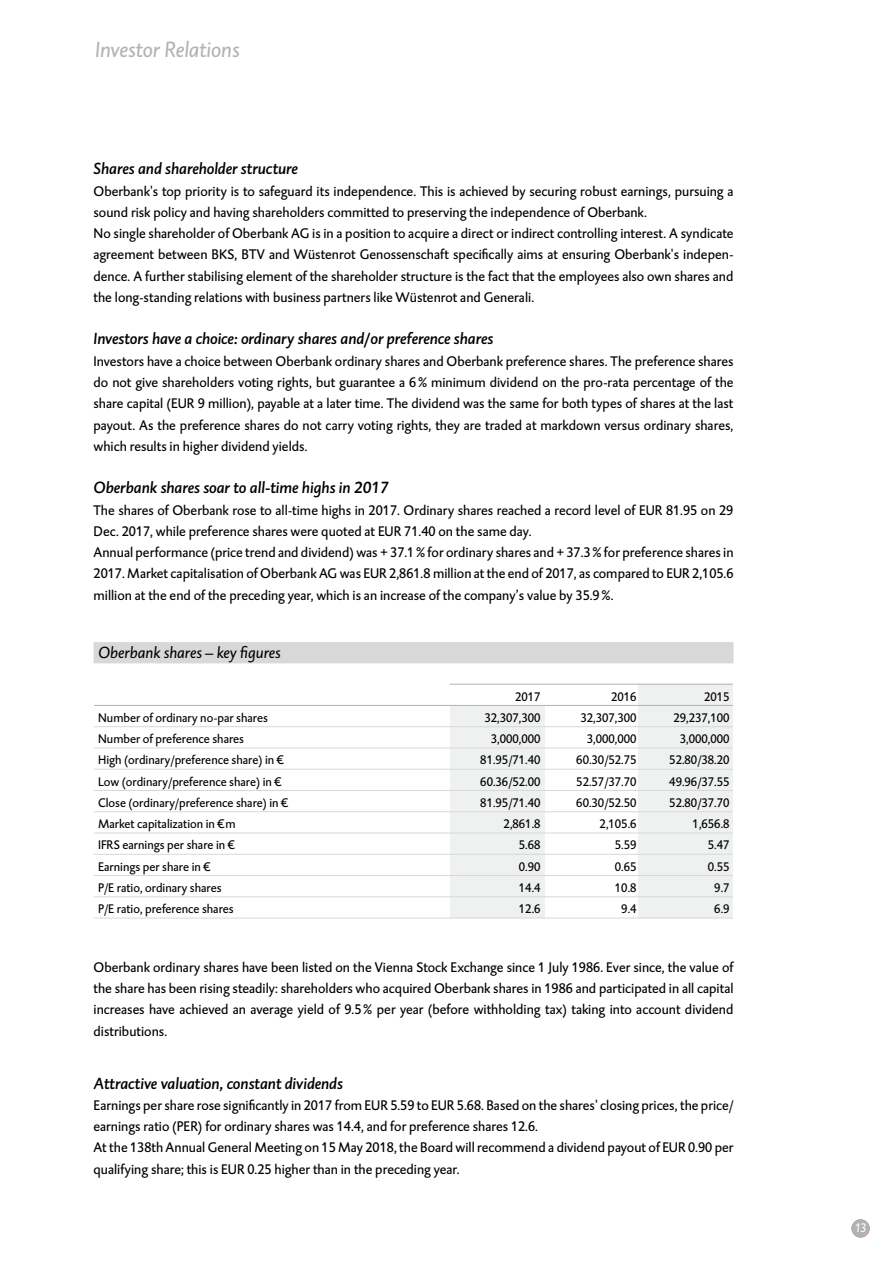
<style>
.page{position:relative;width:893px;height:1263px;background:#fff}
.page>*{position:absolute;margin:0;border:0;box-sizing:border-box;transform-origin:0 0}
.t1{font:italic 22.5px "DTL Caspari T";letter-spacing:-.005em;color:#b1b2b3}
.t2{font:italic 16.5px "DTL Caspari T Medium";letter-spacing:-.005em;color:#000}
.t3{font:italic 16.5px "DTL Caspari T";color:#000}
.t4{font:14.25px/21.3px "DTL Caspari T";color:#000}
.t5{font:12.75px "DTL Caspari T";color:#000}
.t6{font:italic 10.5px "DTL Caspari T";color:#fff}
.s1{font-family:"DTL Caspari T Euro"}
</style>
<div class="page">
<div style="left:851px;top:1219px;width:19px;height:18px;background:#b1b2b3;border-radius:50%"></div>
<div style="left:450px;top:705px;width:95px;height:213px;background:#eff0f0"></div>
<div style="left:639px;top:684px;width:94px;height:234px;background:#eff0f0"></div>
<div style="left:94px;top:642px;width:639px;height:21px;background:#d8d8d9"></div>
<hr style="left:450px;top:684px;width:283px;height:1px;background:#b1b2b3">
<hr style="left:94px;top:705px;width:639px;height:1px;background:#b1b2b3">
<hr style="left:94px;top:726px;width:639px;height:1px;background:#d8d8d9">
<hr style="left:94px;top:747px;width:639px;height:1px;background:#d8d8d9">
<hr style="left:94px;top:769px;width:639px;height:1px;background:#d8d8d9">
<hr style="left:94px;top:790px;width:639px;height:1px;background:#d8d8d9">
<hr style="left:94px;top:811px;width:639px;height:1px;background:#d8d8d9">
<hr style="left:94px;top:833px;width:639px;height:1px;background:#d8d8d9">
<hr style="left:94px;top:854px;width:639px;height:1px;background:#d8d8d9">
<hr style="left:94px;top:875px;width:639px;height:1px;background:#d8d8d9">
<hr style="left:94px;top:896px;width:639px;height:1px;background:#d8d8d9">
<hr style="left:94px;top:918px;width:639px;height:1px;background:#d8d8d9">
<h1 class="t1" style="left:95px;top:36px;width:146px">Investor Relations</h1>
<p class="t2" style="left:94px;top:159px;width:206px">Shares and shareholder structure</p>
<p class="t4" style="left:94px;top:180px;width:641px">Oberbank's top priority is to safeguard its independence. This is achieved by securing robust earnings, pursuing a sound risk policy and having shareholders committed to preserving the independence of Oberbank.<br>No single shareholder of Oberbank AG is in a position to acquire a direct or indirect controlling interest. A syndicate agreement between BKS, BTV and Wüstenrot Genossenschaft specifically aims at ensuring Oberbank's indepen&shy;dence. A further stabilising element of the shareholder structure is the fact that the employees also own shares and the long-standing relations with business partners like Wüstenrot and Generali.</p>
<p class="t2" style="left:94px;top:329px;width:401px">Investors have a choice: ordinary shares and/or preference shares</p>
<p class="t4" style="left:94px;top:350px;width:641px;text-align:justify">Investors have a choice between Oberbank ordinary shares and Oberbank preference shares. The preference shares do not give shareholders voting rights, but guarantee a 6% minimum dividend on the pro-rata percentage of the share capital (EUR 9 million), payable at a later time. The dividend was the same for both types of shares at the last payout. As the preference shares do not carry voting rights, they are traded at markdown versus ordinary shares, which results in higher dividend yields.</p>
<p class="t2" style="left:94px;top:477px;width:297px">Oberbank shares soar to all-time highs in 2017</p>
<p class="t4" style="left:94px;top:499px;width:641px">The shares of Oberbank rose to all-time highs in 2017. Ordinary shares reached a record level of EUR 81.95 on 29<br>Dec. 2017, while preference shares were quoted at EUR 71.40 on the same day.<br>Annual performance (price trend and dividend) was + 37.1% for ordinary shares and + 37.3% for preference shares in 2017. Market capitalisation of Oberbank AG was EUR 2,861.8 million at the end of 2017, as compared to EUR 2,105.6 million at the end of the preceding year, which is an increase of the company’s value by 35.9%.</p>
<p class="t3" style="left:98px;top:642px;width:184px">Oberbank shares – key figures</p>
<p class="t5" style="left:515px;top:689px;width:27px">2017</p>
<p class="t5" style="left:611px;top:689px;width:27px">2016</p>
<p class="t5" style="left:704px;top:689px;width:27px">2015</p>
<p class="t5" style="left:98px;top:710px;width:171px">Number of ordinary no-par shares</p>
<p class="t5" style="left:484px;top:710px;width:58px">32,307,300</p>
<p class="t5" style="left:580px;top:710px;width:58px">32,307,300</p>
<p class="t5" style="left:673px;top:710px;width:58px">29,237,100</p>
<p class="t5" style="left:98px;top:731px;width:147px">Number of preference shares</p>
<p class="t5" style="left:491px;top:731px;width:51px">3,000,000</p>
<p class="t5" style="left:587px;top:731px;width:51px">3,000,000</p>
<p class="t5" style="left:680px;top:731px;width:51px">3,000,000</p>
<p class="t5" style="left:98px;top:752px;width:187px">High (ordinary/preference share) in <span class="s1">A</span></p>
<p class="t5" style="left:480px;top:752px;width:62px">81.95/71.40</p>
<p class="t5" style="left:576px;top:752px;width:62px">60.30/52.75</p>
<p class="t5" style="left:669px;top:752px;width:62px">52.80/38.20</p>
<p class="t5" style="left:98px;top:774px;width:184px">Low (ordinary/preference share) in <span class="s1">A</span></p>
<p class="t5" style="left:480px;top:774px;width:62px">60.36/52.00</p>
<p class="t5" style="left:576px;top:774px;width:62px">52.57/37.70</p>
<p class="t5" style="left:669px;top:774px;width:62px">49.96/37.55</p>
<p class="t5" style="left:98px;top:795px;width:191px">Close (ordinary/preference share) in <span class="s1">A</span></p>
<p class="t5" style="left:480px;top:795px;width:62px">81.95/71.40</p>
<p class="t5" style="left:576px;top:795px;width:62px">60.30/52.50</p>
<p class="t5" style="left:669px;top:795px;width:62px">52.80/37.70</p>
<p class="t5" style="left:98px;top:816px;width:139px">Market capitalization in <span class="s1">A</span>m</p>
<p class="t5" style="left:504px;top:816px;width:38px">2,861.8</p>
<p class="t5" style="left:600px;top:816px;width:38px">2,105.6</p>
<p class="t5" style="left:693px;top:816px;width:38px">1,656.8</p>
<p class="t5" style="left:98px;top:837px;width:138px">IFRS earnings per share in <span class="s1">A</span></p>
<p class="t5" style="left:519px;top:837px;width:23px">5.68</p>
<p class="t5" style="left:615px;top:837px;width:23px">5.59</p>
<p class="t5" style="left:708px;top:837px;width:23px">5.47</p>
<p class="t5" style="left:98px;top:859px;width:113px">Earnings per share in <span class="s1">A</span></p>
<p class="t5" style="left:519px;top:859px;width:23px">0.90</p>
<p class="t5" style="left:615px;top:859px;width:23px">0.65</p>
<p class="t5" style="left:708px;top:859px;width:23px">0.55</p>
<p class="t5" style="left:98px;top:880px;width:125px">P/E ratio, ordinary shares</p>
<p class="t5" style="left:519px;top:880px;width:23px">14.4</p>
<p class="t5" style="left:615px;top:880px;width:23px">10.8</p>
<p class="t5" style="left:714px;top:880px;width:17px">9.7</p>
<p class="t5" style="left:98px;top:901px;width:137px">P/E ratio, preference shares</p>
<p class="t5" style="left:519px;top:901px;width:23px">12.6</p>
<p class="t5" style="left:621px;top:901px;width:17px">9.4</p>
<p class="t5" style="left:714px;top:901px;width:17px">6.9</p>
<p class="t4" style="left:94px;top:956px;width:642px;text-align:justify">Oberbank ordinary shares have been listed on the Vienna Stock Exchange since 1 July 1986. Ever since, the value of the share has been rising steadily: shareholders who acquired Oberbank shares in 1986 and participated in all capital increases have achieved an average yield of 9.5% per year (before withholding tax) taking into account dividend distributions.</p>
<p class="t2" style="left:94px;top:1073px;width:251px">Attractive valuation, constant dividends</p>
<p class="t4" style="left:94px;top:1094px;width:642px">Earnings per share rose significantly in 2017 from EUR 5.59 to EUR 5.68. Based on the shares' closing prices, the price/ earnings ratio (PER) for ordinary shares was 14.4, and for preference shares 12.6.<br>At the 138th Annual General Meeting on 15 May 2018, the Board will recommend a dividend payout of EUR 0.90 per qualifying share; this is EUR 0.25 higher than in the preceding year.</p>
<p class="t6" style="left:855px;top:1222px;width:12px">13</p>
</div>
